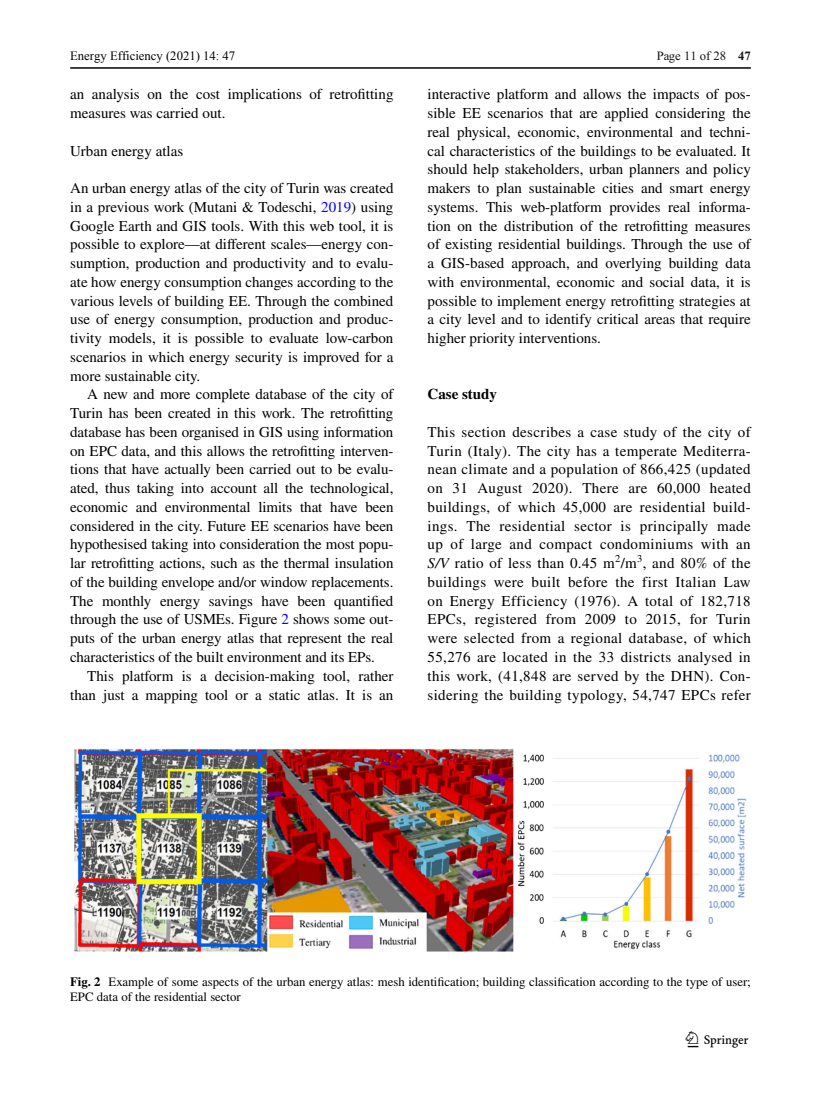
<style>
.page{position:relative;width:821px;height:1106px;background:#fff}
.page>*{position:absolute;margin:0;border:0;box-sizing:border-box;transform-origin:0 0}
.t1{font:22.5px "Springnew Regular 3";color:#000}
.t2{font:15px/18.8px "STIX";color:#000;text-align:justify}
.t3{font:700 15px "STIX";color:#000}
.t4{font:12.75px/15px "STIX";color:#000}
.t5{font:12.75px "Times New Roman PSMT2";color:#000}
.t6{font:12.75px "Adv TT3713 a 231";color:#131413}
.s1{color:#00f}
.s2{font-family:"Adv T Tb 8864 ccf.B"}
.s3{font-style:italic}
.s4{font-weight:700}
</style>
<div class="page">
<hr style="left:70px;top:67px;width:680px;height:2px;background:#000">
<img style="left:74px;top:749px;width:672px;height:202px">
<p class="t5" style="left:70px;top:51px;width:167px">Energy Efficiency (2021) 14: 47</p>
<p class="t2" style="left:70px;top:86px;width:325px">an analysis on the cost implications of retrofitting measures was carried out.</p>
<p class="t2" style="left:70px;top:142px;width:114px">Urban energy atlas</p>
<p class="t2" style="left:70px;top:180px;width:325px">An urban energy atlas of the city of Turin was created in a previous work (Mutani &amp; Todeschi, <span class="s1">2019</span>) using Google Earth and GIS tools. With this web tool, it is possible to explore—at different scales—energy con&shy;sumption, production and productivity and to evalu&shy;ate how energy consumption changes according to the various levels of building EE. Through the combined use of energy consumption, production and produc&shy;tivity models, it is possible to evaluate low-carbon scenarios in which energy security is improved for a more sustainable city.</p>
<p class="t2" style="left:70px;top:386px;width:325px;text-indent:17px">A new and more complete database of the city of Turin has been created in this work. The retrofitting database has been organised in GIS using information on EPC data, and this allows the retrofitting interven&shy;tions that have actually been carried out to be evalu&shy;ated, thus taking into account all the technological, economic and environmental limits that have been considered in the city. Future EE scenarios have been hypothesised taking into consideration the most popu&shy;lar retrofitting actions, such as the thermal insulation of the building envelope and/or window replacements.<br>The monthly energy savings have been quantified through the use of USMEs. Figure <span class="s1">2</span> shows some out&shy;puts of the urban energy atlas that represent the real characteristics of the built environment and its EPs.</p>
<p class="t2" style="left:70px;top:667px;width:325px;text-align:right">This platform is a decision-making tool, rather than just a mapping tool or a static atlas. It is an</p>
<p class="t6" style="left:656px;top:51px;width:96px">Page 11 of 28 <span class="s2">47</span></p>
<p class="t2" style="left:427px;top:86px;width:325px">interactive platform and allows the impacts of pos&shy;sible EE scenarios that are applied considering the real physical, economic, environmental and techni&shy;cal characteristics of the buildings to be evaluated. It should help stakeholders, urban planners and policy makers to plan sustainable cities and smart energy systems. This web-platform provides real informa&shy;tion on the distribution of the retrofitting measures of existing residential buildings. Through the use of a GIS-based approach, and overlying building data with environmental, economic and social data, it is possible to implement energy retrofitting strategies at a city level and to identify critical areas that require higher priority interventions.</p>
<p class="t3" style="left:427px;top:385px;width:71px">Case study</p>
<p class="t2" style="left:427px;top:423px;width:325px">This section describes a case study of the city of Turin (Italy). The city has a temperate Mediterra&shy;nean climate and a population of 866,425 (updated on 31 August 2020). There are 60,000 heated buildings, of which 45,000 are residential build&shy;ings. The residential sector is principally made up of large and compact condominiums with an <span class="s3">S/V</span> ratio of less than 0.45 m<sup>2</sup>/m<sup>3</sup>, and 80% of the buildings were built before the first Italian Law on Energy Efficiency (1976). A total of 182,718<br>EPCs, registered from 2009 to 2015, for Turin were selected from a regional database, of which 55,276 are located in the 33 districts analysed in this work, (41,848 are served by the DHN). Con&shy;sidering the building typology, 54,747 EPCs refer</p>
<p class="t4" style="left:70px;top:975px;width:682px"><span class="s4">Fig. 2</span> Example of some aspects of the urban energy atlas: mesh identification; building classification according to the type of user;<br>EPC data of the residential sector</p>
<h1 class="t1" style="left:687px;top:1031px;width:62px">1 3</h1>
</div>
